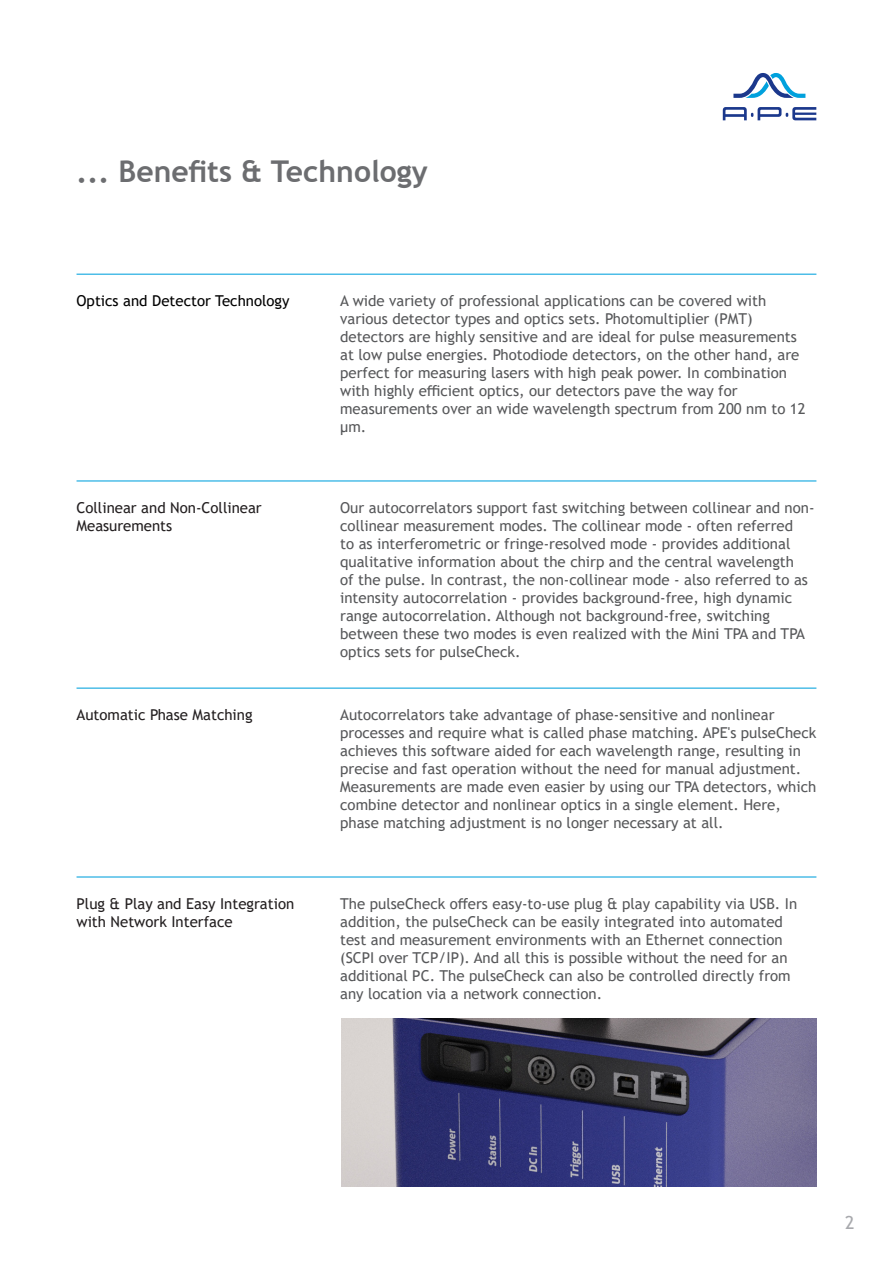
<style>
.page{position:relative;width:893px;height:1263px;background:#fff}
.page>*{position:absolute;margin:0;border:0;box-sizing:border-box;transform-origin:0 0}
.t1{font:700 30px "Trebuchet MS";color:#6c6d70}
.t2{font:18px "Trebuchet MS";color:#a8a9ad}
.Haupttext{font:15px/18px "Trebuchet MS";color:#57585a}
.Textüberschrift{font:15px/18px "Trebuchet MS";color:#231f20}
.Textüberschrift-2{font:15px "Trebuchet MS";color:#000}
</style>
<div class="page">
<svg style="left:723px;top:107px;width:93px;height:13px"></svg>
<svg style="left:733px;top:73px;width:72px;height:25px"></svg>
<hr style="left:77px;top:274px;width:739px;height:1px;background:#00a1dd">
<hr style="left:77px;top:480px;width:739px;height:1px;background:#00a1dd">
<hr style="left:77px;top:688px;width:739px;height:1px;background:#00a1dd">
<hr style="left:77px;top:876px;width:739px;height:1px;background:#00a1dd">
<img style="left:341px;top:1019px;width:475px;height:167px">
<p class="t1" style="left:77px;top:152px;width:353px">... Benefits &amp; Technology</p>
<p class="Textüberschrift-2" style="left:77px;top:291px;width:214px">Optics and Detector Technology</p>
<p class="Haupttext" style="left:340px;top:292px;width:467px">A wide variety of professional applications can be covered with various detector types and optics sets. Photomultiplier (PMT) detectors are highly sensitive and are ideal for pulse measurements at low pulse energies. Photodiode detectors, on the other hand, are perfect for measuring lasers with high peak power. In combination with highly efficient optics, our detectors pave the way for measurements over an wide wavelength spectrum from 200 nm to 12 µm.</p>
<p class="Textüberschrift" style="left:77px;top:499px;width:187px">Collinear and Non-Collinear<br>Measurements</p>
<p class="Haupttext" style="left:340px;top:499px;width:476px">Our autocorrelators support fast switching between collinear and non&shy;collinear measurement modes. The collinear mode - often referred<br>to as interferometric or fringe-resolved mode - provides additional qualitative information about the chirp and the central wavelength<br>of the pulse. In contrast, the non-collinear mode - also referred to as intensity autocorrelation - provides background-free, high dynamic range autocorrelation. Although not background-free, switching between these two modes is even realized with the Mini TPA and TPA optics sets for pulseCheck.</p>
<p class="Textüberschrift" style="left:77px;top:706px;width:178px">Automatic Phase Matching</p>
<p class="Haupttext" style="left:340px;top:706px;width:478px">Autocorrelators take advantage of phase-sensitive and nonlinear processes and require what is called phase matching. APE's pulseCheck achieves this software aided for each wavelength range, resulting in precise and fast operation without the need for manual adjustment.<br>Measurements are made even easier by using our TPA detectors, which combine detector and nonlinear optics in a single element. Here, phase matching adjustment is no longer necessary at all.</p>
<p class="Textüberschrift" style="left:77px;top:895px;width:219px">Plug &amp; Play and Easy Integration with Network Interface</p>
<p class="Haupttext" style="left:340px;top:895px;width:459px">The pulseCheck offers easy-to-use plug &amp; play capability via USB. In addition, the pulseCheck can be easily integrated into automated test and measurement environments with an Ethernet connection (SCPI over TCP/IP). And all this is possible without the need for an additional PC. The pulseCheck can also be controlled directly from any location via a network connection.</p>
<p class="t2" style="left:845px;top:1211px;width:11px">2</p>
</div>
